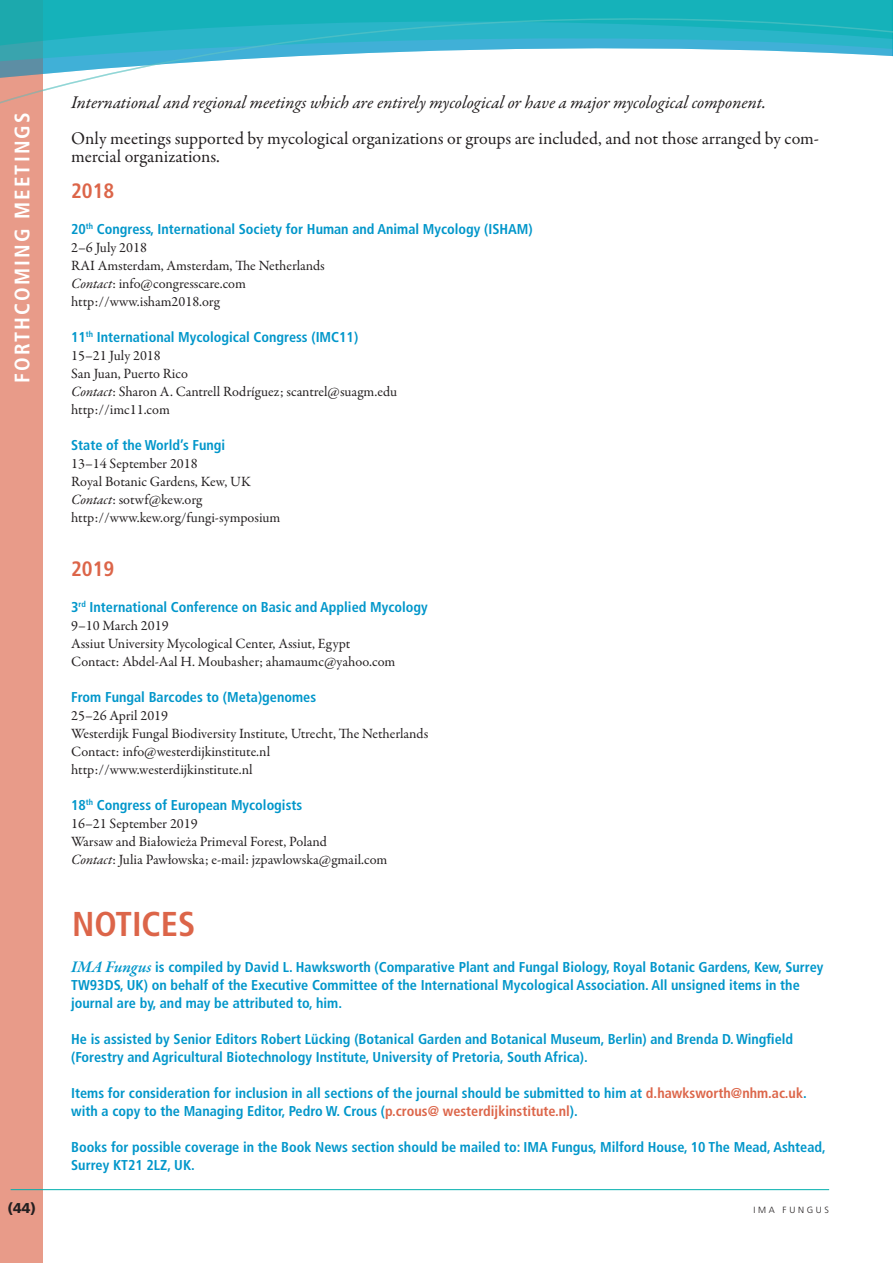
<style>
.page{position:relative;width:893px;height:1263px;background:#fff}
.page>*{position:absolute;margin:0;border:0;box-sizing:border-box;transform-origin:0 0}
.t1{font:700 condensed 34.5px "Frutiger LT Std";color:#dc6549}
.t2{font:700 condensed 21px "Frutiger LT Std";letter-spacing:.1em;color:#fff}
.t3{font:700 condensed 20.85px "Frutiger LT Std";color:#dc6549}
.t4{font:18px/18px "Garamond Premr Pro";color:#231f20}
.t5{font:italic 18px "Garamond Premr Pro";letter-spacing:-.005em;color:#231f20}
.t6{font:700 condensed 14.25px/18px "Frutiger LT Std";color:#0096ca}
.t7{font:14.25px/18px "Garamond Premr Pro";letter-spacing:-.005em;color:#231f20}
.t8{font:900 14.25px "Frutiger LT Std";color:#231f20}
.t9{font:300 9px "Frutiger LT Std";letter-spacing:.3em;color:#231f20}
.s1{font-style:italic}
.s2{font-family:"Garamond Premr Pro";font-weight:600;font-style:italic;font-stretch:normal;font-size:16.5px}
.s3{color:#dc6549}
</style>
<div class="page">
<div style="left:0;top:0;width:43px;height:1263px;background:#e89b89"></div>
<div style="left:0;top:0;width:893px;height:17px;background:#15b2ba"></div>
<svg style="left:0;top:17px;width:893px;height:87px"></svg>
<hr style="left:11px;top:1189px;width:818px;height:1px;background:#00afad">
<h2 class="t2" style="left:10px;top:382px;width:271px;rotate:-90deg">FORTHCOMING MEETINGS</h2>
<p class="t5" style="left:71px;top:91px;width:697px">International and regional meetings which are entirely mycological or have a major mycological component.</p>
<p class="t4" style="left:71px;top:130px;width:749px">Only meetings supported by mycological organizations or groups are included, and not those arranged by com&shy;mercial organizations.</p>
<h3 class="t3" style="left:71px;top:178px;width:45px">2018</h3>
<p class="t6" style="left:71px;top:220px;width:463px">20<sup>th</sup> Congress, International Society for Human and Animal Mycology (ISHAM)</p>
<p class="t7" style="left:71px;top:239px;width:255px">2–6 July 2018<br>RAI Amsterdam, Amsterdam, The Netherlands<br><span class="s1">Contact</span>: info@congresscare.com http://www.isham2018.org</p>
<p class="t6" style="left:71px;top:328px;width:289px">11<sup>th</sup> International Mycological Congress (IMC11)</p>
<p class="t7" style="left:71px;top:347px;width:328px">15–21 July 2018<br>San Juan, Puerto Rico<br><span class="s1">Contact</span>: Sharon A. Cantrell Rodríguez; scantrel@suagm.edu http://imc11.com</p>
<p class="t6" style="left:71px;top:436px;width:156px">State of the World’s Fungi</p>
<p class="t7" style="left:71px;top:455px;width:211px">13–14 September 2018<br>Royal Botanic Gardens, Kew, UK<br><span class="s1">Contact</span>: sotwf@kew.org http://www.kew.org/fungi-symposium</p>
<h3 class="t3" style="left:71px;top:556px;width:45px">2019</h3>
<p class="t6" style="left:71px;top:598px;width:358px">3<sup>rd</sup> International Conference on Basic and Applied Mycology</p>
<p class="t7" style="left:71px;top:617px;width:326px">9–10 March 2019<br>Assiut University Mycological Center, Assiut, Egypt<br>Contact: Abdel-Aal H. Moubasher; ahamaumc@yahoo.com</p>
<p class="t6" style="left:71px;top:688px;width:246px">From Fungal Barcodes to (Meta)genomes</p>
<p class="t7" style="left:71px;top:707px;width:359px">25–26 April 2019<br>Westerdijk Fungal Biodiversity Institute, Utrecht, The Netherlands Contact: info@westerdijkinstitute.nl http://www.westerdijkinstitute.nl</p>
<p class="t6" style="left:71px;top:796px;width:233px">18<sup>th</sup> Congress of European Mycologists</p>
<p class="t7" style="left:71px;top:815px;width:318px">16–21 September 2019<br>Warsaw and Białowieża Primeval Forest, Poland<br><span class="s1">Contact</span>: Julia Pawłowska; e-mail: jzpawlowska@gmail.com</p>
<h1 class="t1" style="left:72px;top:904px;width:125px">NOTICES</h1>
<p class="t6" style="left:71px;top:958px;width:754px"><span class="s2">IMA Fungus</span> is compiled by David L. Hawksworth (Comparative Plant and Fungal Biology, Royal Botanic Gardens, Kew, Surrey<br>TW93DS, UK) on behalf of the Executive Committee of the International Mycological Association. All unsigned items in the journal are by, and may be attributed to, him.</p>
<p class="t6" style="left:71px;top:1030px;width:724px">He is assisted by Senior Editors Robert Lücking (Botanical Garden and Botanical Museum, Berlin) and Brenda D. Wingfield (Forestry and Agricultural Biotechnology Institute, University of Pretoria, South Africa).</p>
<p class="t6" style="left:71px;top:1084px;width:737px">Items for consideration for inclusion in all sections of the journal should be submitted to him at <span class="s3">d.hawksworth@nhm.ac.uk</span>. with a copy to the Managing Editor, Pedro W. Crous (<span class="s3">p.crous@ westerdijkinstitute.nl</span>).</p>
<p class="t6" style="left:71px;top:1138px;width:756px">Books for possible coverage in the Book News section should be mailed to: IMA Fungus, Milford House, 10 The Mead, Ashtead,<br>Surrey KT21 2LZ, UK.</p>
<p class="t8" style="left:7px;top:1200px;width:30px">(44)</p>
<p class="t9" style="left:753px;top:1205px;width:77px">IMA FUNGUS</p>
</div>
